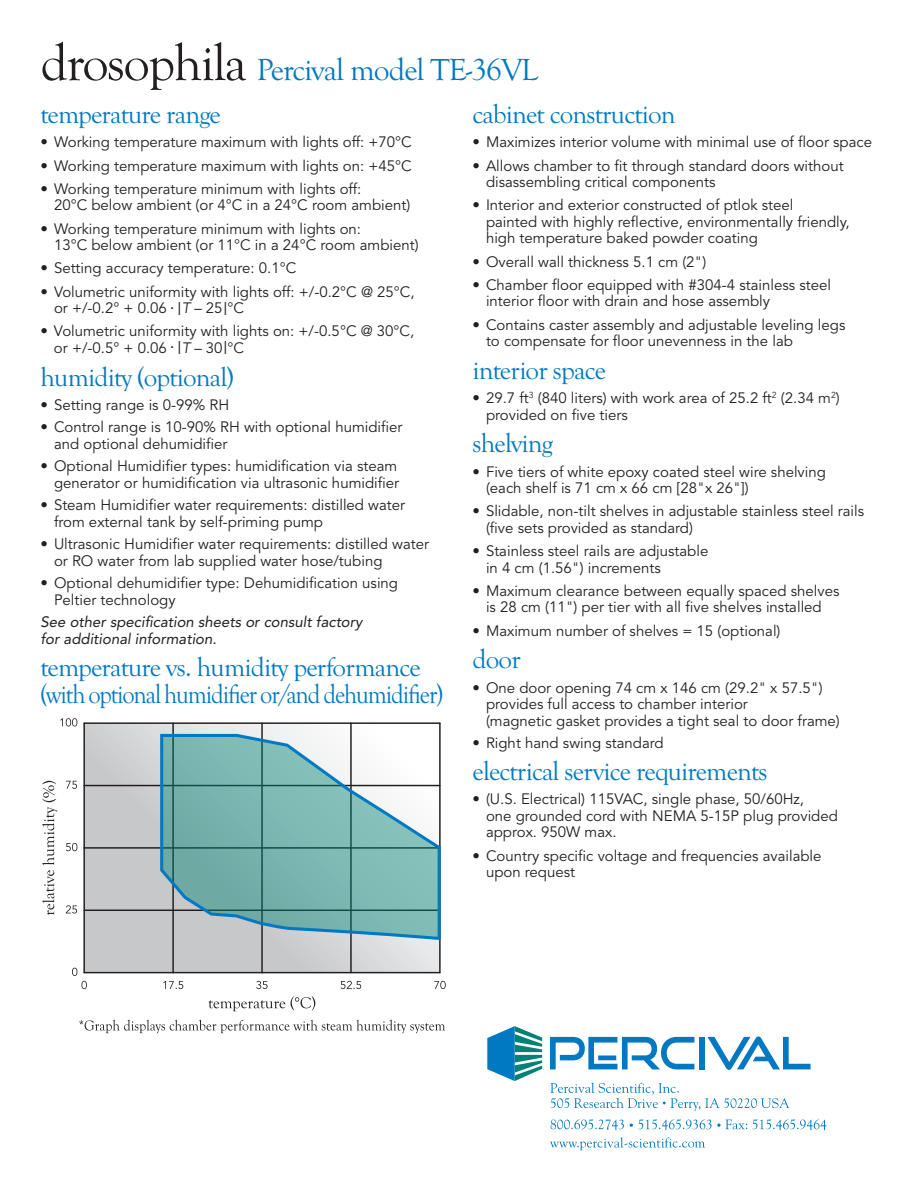
<style>
.page{position:relative;width:918px;height:1188px;background:#fff}
.page>*{position:absolute;margin:0;border:0;box-sizing:border-box;transform-origin:0 0}
.t1{font:31.5px "Goudy Old Sty T";letter-spacing:-.03em;color:#0079c2}
.t2{font:27px/27px "Goudy Old Sty T";letter-spacing:-.03em;color:#0079c2}
.t3{font:15px/16.5px "Avenir LT Std";color:#231f20}
.t4{font:italic 15px/16.5px "Avenir LT Std";color:#231f20}
.s1{font-size:52.5px;color:#231f20}
.s2{font-size:18.45px}
.s3{font-style:italic}
</style>
<div class="page">
<svg style="left:487px;top:1026px;width:55px;height:55px"></svg>
<svg style="left:550px;top:1037px;width:144px;height:32px"></svg>
<div style="left:699px;top:1037px;width:6px;height:32px;background:#0079c2"></div>
<svg style="left:707px;top:1036px;width:104px;height:34px"></svg>
<svg style="left:550px;top:1083px;width:240px;height:28px"></svg>
<svg style="left:551px;top:1119px;width:73px;height:11px"></svg>
<svg style="left:630px;top:1119px;width:196px;height:11px"></svg>
<svg style="left:550px;top:1137px;width:155px;height:13px"></svg>
<svg style="left:85px;top:724px;width:354px;height:248px;background:#cdced0"></svg>
<hr style="left:84px;top:972px;width:356px;height:1px;background:#231f20">
<hr style="left:84px;top:910px;width:356px;height:1px;background:#231f20">
<hr style="left:84px;top:847px;width:356px;height:2px;background:#231f20">
<hr style="left:84px;top:785px;width:356px;height:1px;background:#231f20">
<hr style="left:84px;top:722px;width:356px;height:2px;background:#231f20">
<hr style="left:172px;top:723px;width:2px;height:250px;background:#231f20">
<hr style="left:83px;top:723px;width:2px;height:250px;background:#231f20">
<hr style="left:261px;top:723px;width:2px;height:250px;background:#231f20">
<hr style="left:350px;top:723px;width:2px;height:250px;background:#231f20">
<hr style="left:439px;top:723px;width:2px;height:250px;background:#231f20">
<svg style="left:163px;top:981px;width:20px;height:8px"></svg>
<svg style="left:256px;top:981px;width:12px;height:8px"></svg>
<svg style="left:341px;top:981px;width:20px;height:8px"></svg>
<svg style="left:434px;top:981px;width:12px;height:8px"></svg>
<svg style="left:209px;top:996px;width:106px;height:15px"></svg>
<svg style="left:60px;top:718px;width:17px;height:8px"></svg>
<svg style="left:66px;top:781px;width:11px;height:8px"></svg>
<svg style="left:66px;top:843px;width:11px;height:8px"></svg>
<svg style="left:66px;top:905px;width:11px;height:9px"></svg>
<svg style="left:72px;top:968px;width:15px;height:21px"></svg>
<svg style="left:42px;top:781px;width:15px;height:134px"></svg>
<svg style="left:159px;top:732px;width:282px;height:209px"></svg>
<svg style="left:79px;top:1020px;width:366px;height:13px"></svg>
<h1 class="t1" style="left:40px;top:52px;width:499px"><span class="s1">drosophila</span> Percival model TE-36VL</h1>
<h2 class="t2" style="left:40px;top:101px;width:182px">temperature range</h2>
<p class="t3" style="left:40px;top:134px;width:373px">• Working temperature maximum with lights off: +70°C</p>
<p class="t3" style="left:40px;top:158px;width:373px">• Working temperature maximum with lights on: +45°C</p>
<p class="t3" style="left:54px;top:181px;width:358px;text-indent:-14px">• Working temperature minimum with lights off:<br>20°C below ambient (or 4°C in a 24°C room ambient)</p>
<p class="t3" style="left:54px;top:221px;width:366px;text-indent:-14px">• Working temperature minimum with lights on:<br>13°C below ambient (or 11°C in a 24°C room ambient)</p>
<p class="t3" style="left:40px;top:260px;width:257px">• Setting accuracy temperature: 0.1°C</p>
<p class="t3" style="left:54px;top:284px;width:362px;text-indent:-14px">• Volumetric uniformity with lights off: +/-0.2°C @ 25°C, or +/-0.2° + 0.06 <sup>.</sup> <span class="s2">I</span><span class="s3">T</span> – 25<span class="s2">I</span>°C</p>
<p class="t3" style="left:54px;top:323px;width:362px;text-indent:-14px">• Volumetric uniformity with lights on: +/-0.5°C @ 30°C, or +/-0.5° + 0.06 <sup>.</sup> <span class="s2">I</span><span class="s3">T</span> – 30<span class="s2">I</span>°C</p>
<h2 class="t2" style="left:40px;top:364px;width:195px">humidity (optional)</h2>
<p class="t3" style="left:40px;top:397px;width:190px">• Setting range is 0-99% RH</p>
<p class="t3" style="left:54px;top:419px;width:350px;text-indent:-14px">• Control range is 10-90% RH with optional humidifier and optional dehumidifier</p>
<p class="t3" style="left:40px;top:458px;width:360px;text-align:right">• Optional Humidifier types: humidification via steam generator or humidification via ultrasonic humidifier</p>
<p class="t3" style="left:54px;top:497px;width:353px;text-indent:-14px">• Steam Humidifier water requirements: distilled water from external tank by self-priming pump</p>
<p class="t3" style="left:54px;top:536px;width:377px;text-indent:-14px">• Ultrasonic Humidifier water requirements: distilled water or RO water from lab supplied water hose/tubing</p>
<p class="t3" style="left:54px;top:575px;width:346px;text-indent:-14px">• Optional dehumidifier type: Dehumidification using<br>Peltier technology</p>
<p class="t4" style="left:40px;top:614px;width:323px">See other specification sheets or consult factory for additional information.</p>
<h2 class="t2" style="left:40px;top:654px;width:404px">temperature vs. humidity performance (with optional humidifier or/and dehumidifier)</h2>
<h2 class="t2" style="left:472px;top:101px;width:205px">cabinet construction</h2>
<p class="t3" style="left:472px;top:134px;width:401px">• Maximizes interior volume with minimal use of floor space</p>
<p class="t3" style="left:486px;top:158px;width:359px;text-indent:-14px">• Allows chamber to fit through standard doors without disassembling critical components</p>
<p class="t3" style="left:486px;top:197px;width:365px;text-indent:-14px">• Interior and exterior constructed of ptlok steel<br>painted with highly reflective, environmentally friendly, high temperature baked powder coating</p>
<p class="t3" style="left:472px;top:254px;width:235px">• Overall wall thickness 5.1 cm (2")</p>
<p class="t3" style="left:486px;top:277px;width:346px;text-indent:-14px">• Chamber floor equipped with #304-4 stainless steel interior floor with drain and hose assembly</p>
<p class="t3" style="left:486px;top:317px;width:361px;text-indent:-14px">• Contains caster assembly and adjustable leveling legs to compensate for floor unevenness in the lab</p>
<h2 class="t2" style="left:472px;top:357px;width:135px">interior space</h2>
<p class="t3" style="left:486px;top:390px;width:355px;text-indent:-14px">• 29.7 ft<sup>3</sup> (840 liters) with work area of 25.2 ft<sup>2</sup> (2.34 m<sup>2</sup>) provided on five tiers</p>
<h2 class="t2" style="left:472px;top:430px;width:82px">shelving</h2>
<p class="t3" style="left:486px;top:464px;width:341px;text-indent:-14px">• Five tiers of white epoxy coated steel wire shelving (each shelf is 71 cm x 66 cm [28"x 26"])</p>
<p class="t3" style="left:486px;top:503px;width:380px;text-indent:-14px">• Slidable, non-tilt shelves in adjustable stainless steel rails (five sets provided as standard)</p>
<p class="t3" style="left:486px;top:543px;width:224px;text-indent:-14px">• Stainless steel rails are adjustable in 4 cm (1.56") increments</p>
<p class="t3" style="left:472px;top:583px;width:368px;text-align:center">• Maximum clearance between equally spaced shelves is 28 cm (11") per tier with all five shelves installed</p>
<p class="t3" style="left:472px;top:623px;width:310px">• Maximum number of shelves = 15 (optional)</p>
<h2 class="t2" style="left:472px;top:646px;width:50px">door</h2>
<p class="t3" style="left:486px;top:680px;width:355px;text-indent:-14px">• One door opening 74 cm x 146 cm (29.2" x 57.5") provides full access to chamber interior<br>(magnetic gasket provides a tight seal to door frame)</p>
<p class="t3" style="left:472px;top:735px;width:193px">• Right hand swing standard</p>
<h2 class="t2" style="left:472px;top:758px;width:297px">electrical service requirements</h2>
<p class="t3" style="left:486px;top:791px;width:354px;text-indent:-14px">• (U.S. Electrical) 115VAC, single phase, 50/60Hz,<br>one grounded cord with NEMA 5-15P plug provided approx. 950W max.</p>
<p class="t3" style="left:486px;top:848px;width:337px;text-indent:-14px">• Country specific voltage and frequencies available upon request</p>
</div>
